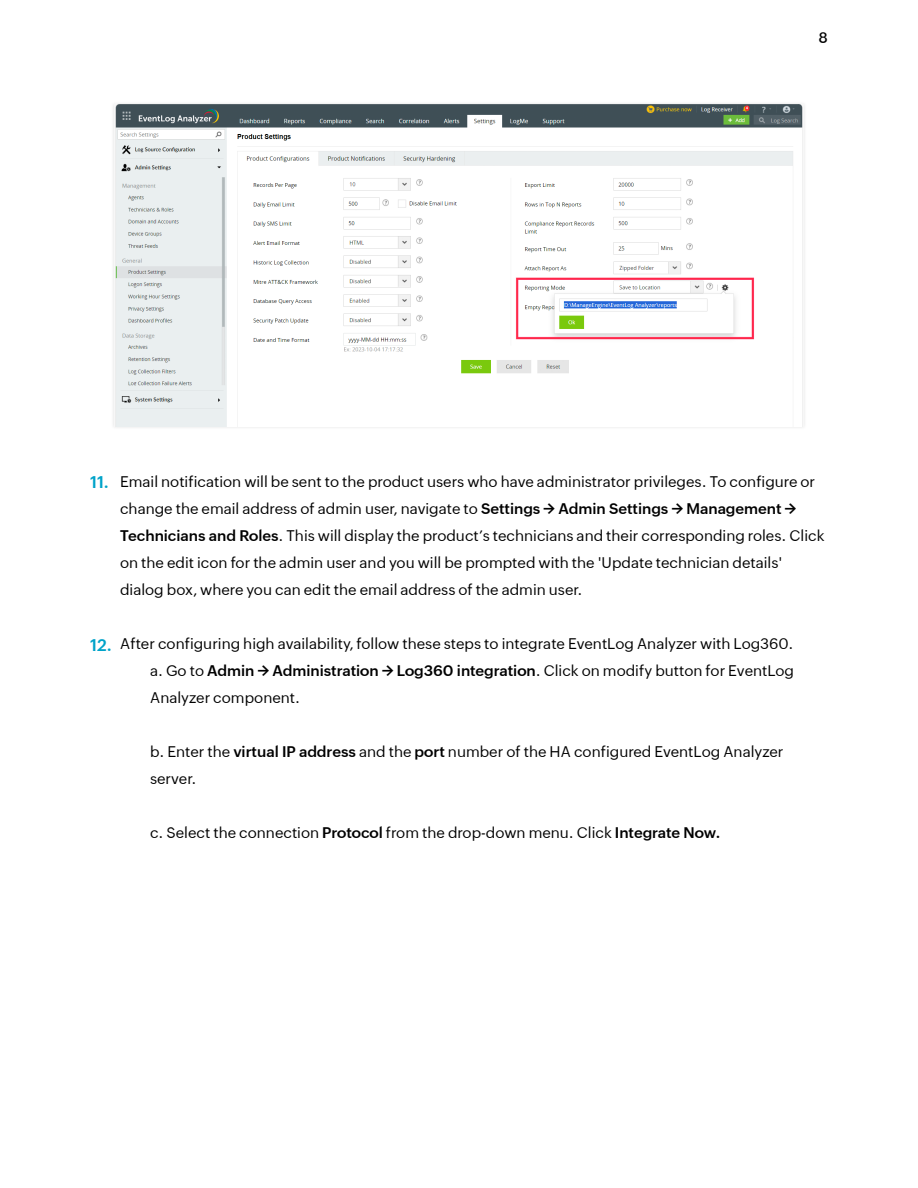
<style>
.page{position:relative;width:918px;height:1188px;background:#fff}
.page>*{position:absolute;margin:0;border:0;box-sizing:border-box;transform-origin:0 0}
.t1{font:600 16.5px "Zoho Puvi";color:#00a3c9}
.t2{font:15px/27px "Zoho Puvi";color:#000}
.t3{font:500 15px "Zoho Puvi";color:#000}
.s1{font-weight:600}
</style>
<div class="page">
<img style="left:114px;top:104px;width:690px;height:323px">
<p class="t3" style="left:818px;top:26px;width:11px">8</p>
<p class="t1" style="left:90px;top:469px;width:20px">11.</p>
<p class="t1" style="left:90px;top:632px;width:23px">12.</p>
<p class="t2" style="left:120px;top:467px;width:706px">Email notification will be sent to the product users who have administrator privileges. To configure or change the email address of admin user, navigate to <span class="s1">Settings → Admin Settings → Management → Technicians and Roles</span>. This will display the product’s technicians and their corresponding roles. Click on the edit icon for the admin user and you will be prompted with the 'Update technician details' dialog box, where you can edit the email address of the admin user.</p>
<p class="t2" style="left:150px;top:629px;width:646px;text-align:justify;text-indent:-30px">After configuring high availability, follow these steps to integrate EventLog Analyzer with Log360. a. Go to <span class="s1">Admin → Administration → Log360 integration</span>. Click on modify button for EventLog Analyzer component.</p>
<p class="t2" style="left:150px;top:737px;width:635px">b. Enter the <span class="s1">virtual IP address</span> and the <span class="s1">port</span> number of the HA configured EventLog Analyzer server.</p>
<p class="t2" style="left:150px;top:818px;width:572px">c. Select the connection <span class="s1">Protocol</span> from the drop-down menu. Click <span class="s1">Integrate Now.</span></p>
</div>
